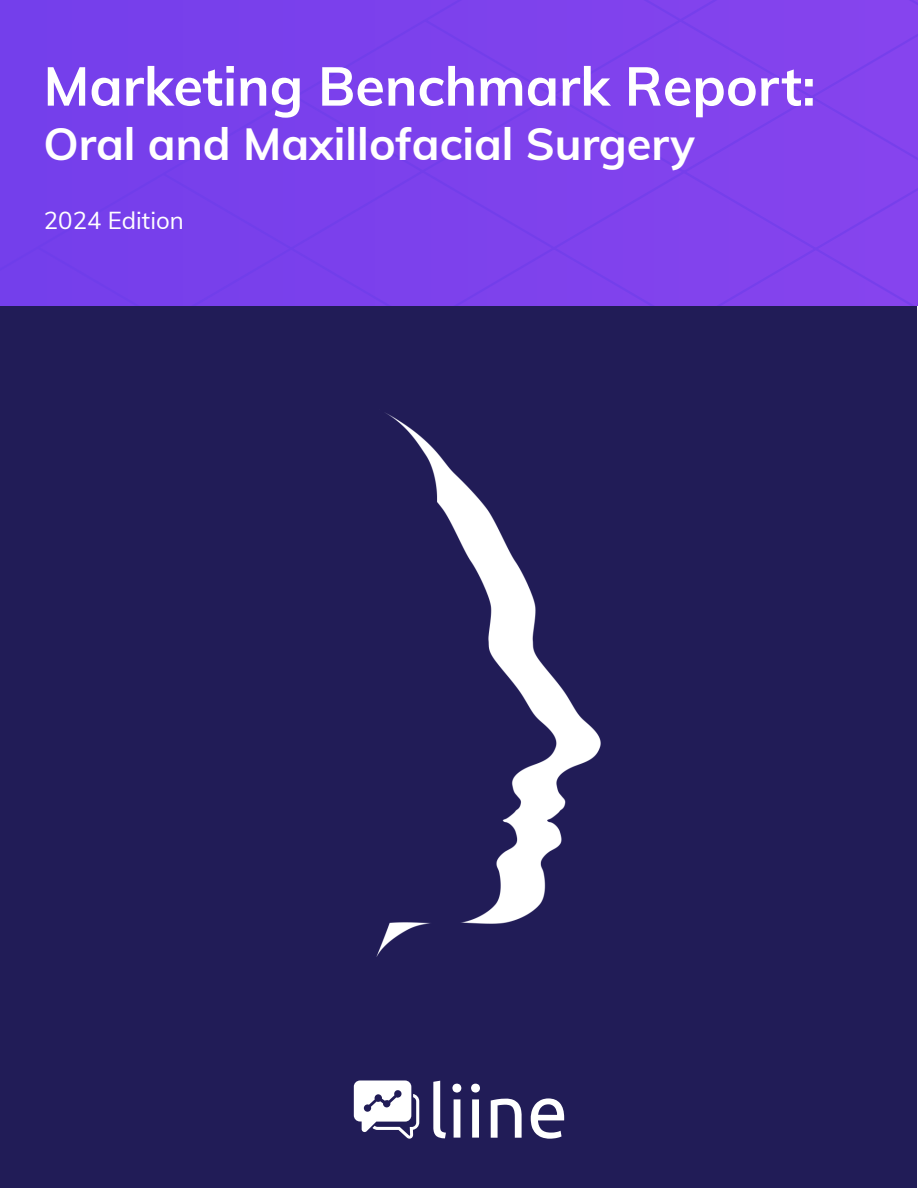
<style>
.page{position:relative;width:918px;height:1188px;background:#fff}
.page>*{position:absolute;margin:0;border:0;box-sizing:border-box;transform-origin:0 0}
.t1{font:700 54px "Muli";color:#fff}
.t2{font:700 45px "Muli";color:#fff}
.t3{font:24px "Muli";color:#fff}
</style>
<div class="page">
<div style="left:1px;top:1px;width:916px;height:1186px;background:#211c57"></div>
<svg style="left:0;top:0;width:918px;height:306px;background:#7c41ec"></svg>
<svg style="left:433px;top:1081px;width:13px;height:57px"></svg>
<svg style="left:452px;top:1083px;width:9px;height:55px"></svg>
<svg style="left:471px;top:1083px;width:9px;height:55px"></svg>
<svg style="left:491px;top:1099px;width:31px;height:39px"></svg>
<svg style="left:531px;top:1098px;width:33px;height:41px"></svg>
<svg style="left:354px;top:1081px;width:65px;height:58px"></svg>
<img style="left:376px;top:413px;width:225px;height:544px">
<p class="t1" style="left:44px;top:47px;width:774px">Marketing Benchmark Report:</p>
<p class="t2" style="left:44px;top:111px;width:653px">Oral and Maxillofacial Surgery</p>
<p class="t3" style="left:44px;top:203px;width:141px">2024 Edition</p>
</div>
